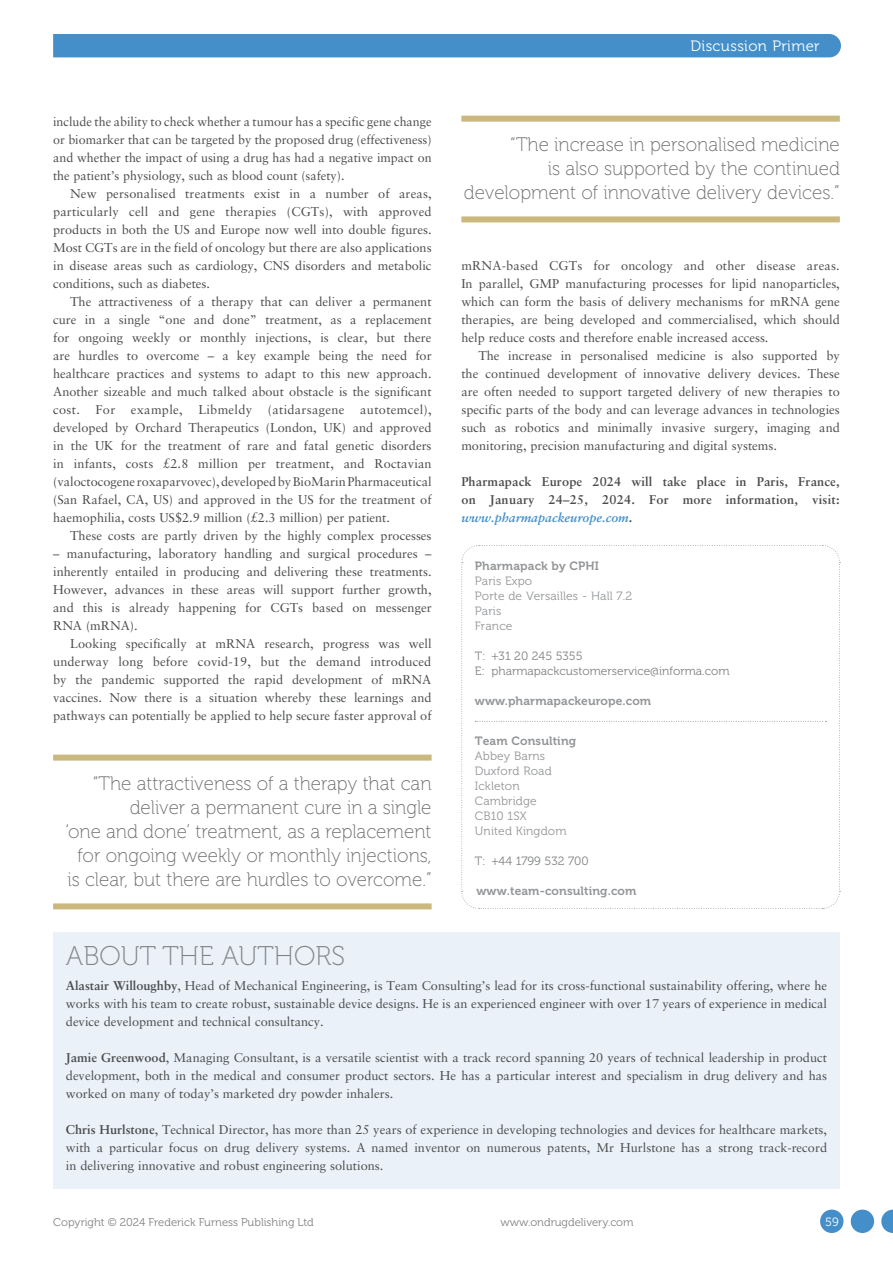
<style>
.page{position:relative;width:893px;height:1263px;background:#fff}
.page>*{position:absolute;margin:0;border:0;box-sizing:border-box;transform-origin:0 0}
.MF_Boxed_text_title{font:27px "Museo 100";color:#808285}
.t1{font:19.5px/24px "Museo 100";color:#6c6d70;text-align:right}
.t2{font:15px "Museo 300";letter-spacing:.025em;color:#fff}
.MF_body{font:12.75px/18px "Sabon LT Std";color:#4b4c4d;text-align:justify}
.MF_body_no_indent{font:12.75px/18px "Sabon LT Std";color:#4b4c4d;text-align:justify}
.MF_body_no_indent-2{font:700 12.75px/18px "Sabon LT Std";letter-spacing:.02em;color:#4b4c4d;text-align:justify}
.ON_Body_text{font:12px "Museo 300";letter-spacing:.01em;color:#939598}
.MF_author_box_body{font:12px "Museo 300";color:#808285}
.MF_author_box_body-2{font:12px "Museo 700";letter-spacing:.01em;color:#939598}
.MF_author_box_body_UNDERLINE__Museo_300{font:12px "Museo 700";letter-spacing:.01em;color:#939598}
.ON_Body_text-2{font:12px "Museo 700";letter-spacing:.01em;color:#939598}
.t3{font:12px "Museo 300";color:#fff}
.t4{font:11.25px "Museo 300";color:#808285}
.s1{font-style:italic;color:#448fc9}
.s2{font-weight:700}
</style>
<div class="page">
<svg style="left:461px;top:545px;width:379px;height:364px"></svg>
<div style="left:53px;top:932px;width:787px;height:256px;background:#eaf1f9"></div>
<div style="left:461px;top:116px;width:379px;height:6px;background:#cab87e"></div>
<div style="left:461px;top:216px;width:379px;height:6px;background:#cab87e"></div>
<div style="left:53px;top:755px;width:379px;height:6px;background:#cab87e"></div>
<div style="left:53px;top:903px;width:379px;height:6px;background:#cab87e"></div>
<div style="left:53px;top:34px;width:788px;height:23px;background:#448fc9"></div>
<svg style="left:881px;top:1209px;width:12px;height:24px"></svg>
<div style="left:851px;top:1209px;width:23px;height:24px;background:#448fc9;border-radius:50%"></div>
<div style="left:820px;top:1209px;width:23px;height:24px;background:#448fc9;border-radius:50%"></div>
<p class="MF_body" style="left:53px;top:112px;width:380px">include the ability to check whether a tumour has a specific gene change or biomarker that can be targeted by the proposed drug (effectiveness) and whether the impact of using a drug has had a negative impact on the patient’s physiology, such as blood count (safety).</p>
<p class="MF_body" style="left:53px;top:184px;width:380px;text-indent:17px">New personalised treatments exist in a number of areas, particularly cell and gene therapies (CGTs), with approved products in both the US and Europe now well into double figures.<br>Most CGTs are in the field of oncology but there are also applications in disease areas such as cardiology, CNS disorders and metabolic conditions, such as diabetes.</p>
<p class="MF_body" style="left:53px;top:292px;width:380px;text-indent:17px">The attractiveness of a therapy that can deliver a permanent cure in a single “one and done” treatment, as a replacement for ongoing weekly or monthly injections, is clear, but there are hurdles to overcome – a key example being the need for healthcare practices and systems to adapt to this new approach.<br>Another sizeable and much talked about obstacle is the significant cost. For example, Libmeldy (atidarsagene autotemcel), developed by Orchard Therapeutics (London, UK) and approved in the UK for the treatment of rare and fatal genetic disorders in infants, costs £2.8 million per treatment, and Roctavian (valoctocogene roxaparvovec), developed by BioMarin Pharmaceutical (San Rafael, CA, US) and approved in the US for the treatment of haemophilia, costs US$2.9 million (£2.3 million) per patient.</p>
<p class="MF_body" style="left:70px;top:526px;width:363px">These costs are partly driven by the highly complex processes</p>
<p class="MF_body" style="left:53px;top:544px;width:380px">– manufacturing, laboratory handling and surgical procedures – inherently entailed in producing and delivering these treatments.<br>However, advances in these areas will support further growth, and this is already happening for CGTs based on messenger RNA (mRNA).</p>
<p class="MF_body" style="left:53px;top:634px;width:380px;text-indent:17px">Looking specifically at mRNA research, progress was well underway long before covid-19, but the demand introduced by the pandemic supported the rapid development of mRNA vaccines. Now there is a situation whereby these learnings and pathways can potentially be applied to help secure faster approval of</p>
<p class="t1" style="left:66px;top:772px;width:367px">“The attractiveness of a therapy that can deliver a permanent cure in a single<br>‘one and done’ treatment, as a replacement for ongoing weekly or monthly injections, is clear, but there are hurdles to overcome.”</p>
<p class="t2" style="left:690px;top:37px;width:131px">Discussion Primer</p>
<p class="t1" style="left:464px;top:133px;width:377px">“The increase in personalised medicine<br>is also supported by the continued development of innovative delivery devices.”</p>
<p class="MF_body" style="left:461px;top:256px;width:380px">mRNA-based CGTs for oncology and other disease areas.<br>In parallel, GMP manufacturing processes for lipid nanoparticles, which can form the basis of delivery mechanisms for mRNA gene therapies, are being developed and commercialised, which should help reduce costs and therefore enable increased access.</p>
<p class="MF_body" style="left:461px;top:346px;width:380px;text-indent:17px">The increase in personalised medicine is also supported by the continued development of innovative delivery devices. These are often needed to support targeted delivery of new therapies to specific parts of the body and can leverage advances in technologies such as robotics and minimally invasive surgery, imaging and monitoring, precision manufacturing and digital systems.</p>
<p class="MF_body_no_indent-2" style="left:461px;top:472px;width:380px">Pharmapack Europe 2024 will take place in Paris, France, on January 24–25, 2024. For more information, visit: <span class="s1">www.pharmapackeurope.com</span>.</p>
<p class="MF_author_box_body-2" style="left:475px;top:559px;width:126px">Pharmapack by CPHI</p>
<p class="ON_Body_text" style="left:475px;top:574px;width:59px">Paris Expo</p>
<p class="ON_Body_text" style="left:475px;top:589px;width:159px">Porte de Versailles - Hall 7.2</p>
<p class="ON_Body_text" style="left:475px;top:604px;width:28px">Paris</p>
<p class="ON_Body_text" style="left:475px;top:619px;width:39px">France</p>
<p class="MF_author_box_body" style="left:475px;top:649px;width:109px">T: +31 20 245 5355</p>
<p class="MF_author_box_body" style="left:475px;top:664px;width:256px">E: pharmapackcustomerservice@informa.com</p>
<p class="MF_author_box_body_UNDERLINE__Museo_300" style="left:475px;top:694px;width:178px">www.pharmapackeurope.com</p>
<p class="MF_author_box_body-2" style="left:475px;top:734px;width:103px">Team Consulting</p>
<p class="ON_Body_text" style="left:475px;top:750px;width:72px">Abbey Barns</p>
<p class="ON_Body_text" style="left:475px;top:765px;width:78px">Duxford Road</p>
<p class="ON_Body_text" style="left:475px;top:780px;width:46px">Ickleton</p>
<p class="ON_Body_text" style="left:475px;top:795px;width:63px">Cambridge</p>
<p class="ON_Body_text" style="left:475px;top:810px;width:53px">CB10 1SX</p>
<p class="ON_Body_text" style="left:475px;top:825px;width:93px">United Kingdom</p>
<p class="MF_author_box_body" style="left:475px;top:855px;width:115px">T: +44 1799 532 700</p>
<p class="ON_Body_text-2" style="left:476px;top:884px;width:162px">www.team-consulting.com</p>
<p class="MF_Boxed_text_title" style="left:66px;top:941px;width:281px">ABOUT THE AUTHORS</p>
<p class="MF_body_no_indent" style="left:66px;top:976px;width:763px"><span class="s2">Alastair Willoughby</span>, Head of Mechanical Engineering, is Team Consulting’s lead for its cross-functional sustainability offering, where he works with his team to create robust, sustainable device designs. He is an experienced engineer with over 17 years of experience in medical device development and technical consultancy.</p>
<p class="MF_body_no_indent" style="left:66px;top:1048px;width:763px"><span class="s2">Jamie Greenwood</span>, Managing Consultant, is a versatile scientist with a track record spanning 20 years of technical leadership in product development, both in the medical and consumer product sectors. He has a particular interest and specialism in drug delivery and has worked on many of today’s marketed dry powder inhalers.</p>
<p class="MF_body_no_indent" style="left:66px;top:1120px;width:763px"><span class="s2">Chris Hurlstone</span>, Technical Director, has more than 25 years of experience in developing technologies and devices for healthcare markets, with a particular focus on drug delivery systems. A named inventor on numerous patents, Mr Hurlstone has a strong track-record in delivering innovative and robust engineering solutions.</p>
<p class="t4" style="left:53px;top:1216px;width:262px">Copyright © 2024 Frederick Furness Publishing Ltd</p>
<p class="t4" style="left:500px;top:1216px;width:135px">www.ondrugdelivery.com</p>
<p class="t3" style="left:825px;top:1215px;width:15px">59</p>
</div>
